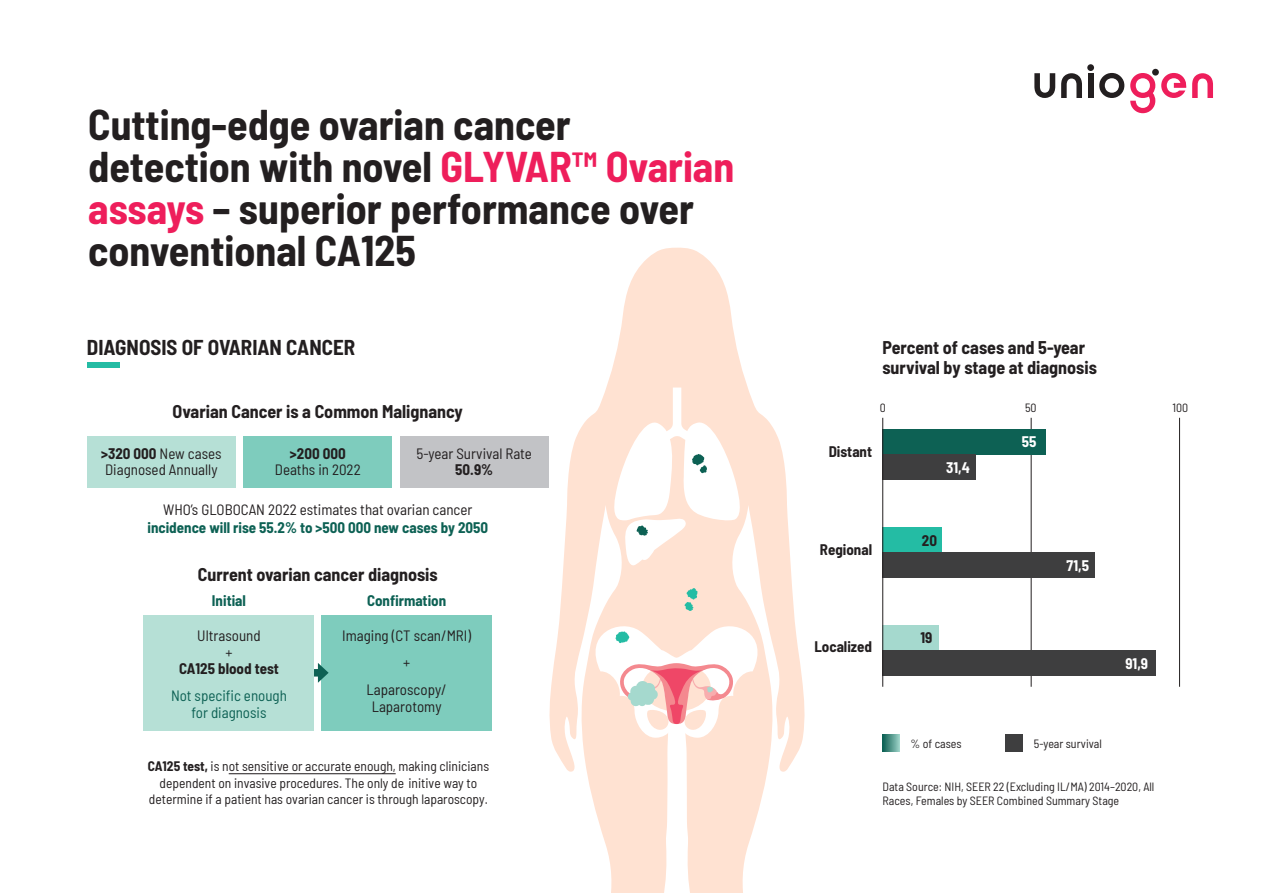
<style>
.page{position:relative;width:1263px;height:893px;background:#fff}
.page>*{position:absolute;margin:0;border:0;box-sizing:border-box;transform-origin:0 0}
.t1{font:700 semi-condensed 42px/42px "Barlow";color:#231f20}
.t2{font:700 semi-condensed 21px "Barlow";color:#231f20}
.t3{font:700 semi-condensed 18px/19.5px "Barlow";color:#231f20}
.t4{font:semi-condensed 15px/16.5px "Barlow";color:#231f20;text-align:center}
.t5{font:700 semi-condensed 15px "Barlow";color:#0d6154}
.t6{font:700 semi-condensed 15px "Barlow";color:#231f20}
.t7{font:semi-condensed 15px/16.5px "Barlow";color:#0d6154;text-align:center}
.t8{font:700 semi-condensed 15px "Barlow";letter-spacing:-.005em;color:#fff}
.t9{font:semi-condensed 13.5px/16.5px "Barlow";color:#231f20;text-align:center}
.t10{font:semi-condensed 12px/14.2px "Barlow";color:#231f20}
.s1{color:#ee1e5b}
.s2{font-weight:700}
</style>
<div class="page">
<hr style="left:1179px;top:418px;width:1px;height:269px;background:#231f20">
<hr style="left:1031px;top:418px;width:1px;height:269px;background:#231f20">
<div style="left:1088px;top:74px;width:5px;height:24px;background:#231f20"></div>
<svg style="left:1061px;top:73px;width:21px;height:25px"></svg>
<svg style="left:1099px;top:73px;width:25px;height:25px"></svg>
<svg style="left:1034px;top:73px;width:21px;height:25px"></svg>
<div style="left:1087px;top:64px;width:7px;height:7px;background:#231f20;border-radius:50%"></div>
<svg style="left:1161px;top:73px;width:52px;height:25px"></svg>
<svg style="left:1130px;top:73px;width:25px;height:40px"></svg>
<div style="left:1152px;top:69px;width:7px;height:7px;background:#231f20;border-radius:50%"></div>
<div style="left:882px;top:429px;width:164px;height:25px;background:#0d6154"></div>
<div style="left:882px;top:454px;width:94px;height:26px;background:#3e3e3f"></div>
<div style="left:882px;top:625px;width:57px;height:25px;background:#a5d9ce"></div>
<div style="left:882px;top:650px;width:274px;height:26px;background:#3e3e3f"></div>
<div style="left:882px;top:527px;width:60px;height:25px;background:#24bca4"></div>
<div style="left:882px;top:552px;width:213px;height:26px;background:#3e3e3f"></div>
<div style="left:87px;top:363px;width:33px;height:5px;background:#24bca4"></div>
<div style="left:87px;top:436px;width:149px;height:51px;background:#b6e0d6"></div>
<div style="left:243px;top:436px;width:149px;height:51px;background:#7eccbd"></div>
<div style="left:400px;top:436px;width:149px;height:51px;background:#c2c3c6"></div>
<hr style="left:229px;top:773px;width:167px;height:1px;background:#231f20">
<div style="left:144px;top:615px;width:170px;height:116px;background:#b6e0d6"></div>
<div style="left:322px;top:615px;width:170px;height:116px;background:#7eccbd"></div>
<div style="left:314px;top:669px;width:7px;height:7px;background:#0d6154"></div>
<svg style="left:318px;top:663px;width:11px;height:20px"></svg>
<svg style="left:548px;top:248px;width:257px;height:645px;fill:#ffe2d2"></svg>
<svg style="left:582px;top:618px;width:189px;height:120px"></svg>
<svg style="left:684px;top:588px;width:13px;height:23px"></svg>
<svg style="left:611px;top:388px;width:132px;height:178px"></svg>
<svg style="left:882px;top:735px;width:17px;height:17px"></svg>
<div style="left:1006px;top:735px;width:17px;height:17px;background:#3e3e3f"></div>
<hr style="left:882px;top:418px;width:1px;height:269px;background:#231f20">
<h1 class="t1" style="left:88px;top:101px;width:647px">Cutting-edge ovarian cancer detection with novel <span class="s1">GLYVAR™ Ovarian assays</span> – superior performance over conventional CA125</h1>
<h2 class="t2" style="left:87px;top:332px;width:270px">DIAGNOSIS OF OVARIAN CANCER</h2>
<h3 class="t3" style="left:173px;top:401px;width:292px">Ovarian Cancer is a Common Malignancy</h3>
<p class="t4" style="left:101px;top:444px;width:122px;text-align:left"><span class="s2">&gt;320 000</span> New cases<br>Diagnosed Annually</p>
<p class="t6" style="left:290px;top:443px;width:57px">&gt;200 000</p>
<p class="t4" style="left:275px;top:461px;width:87px">Deaths in 2022</p>
<p class="t4" style="left:416px;top:444px;width:117px">5-year Survival Rate</p>
<p class="t6" style="left:455px;top:459px;width:39px">50.9%</p>
<p class="t4" style="left:163px;top:500px;width:311px">WHO’s GLOBOCAN 2022 estimates that ovarian cancer</p>
<p class="t5" style="left:147px;top:516px;width:342px">incidence will rise 55.2% to &gt;500 000 new cases by 2050</p>
<h3 class="t3" style="left:198px;top:564px;width:241px">Current ovarian cancer diagnosis</h3>
<p class="t5" style="left:212px;top:590px;width:35px">Initial</p>
<p class="t5" style="left:367px;top:590px;width:81px">Confirmation</p>
<p class="t4" style="left:197px;top:626px;width:65px">Ultrasound +</p>
<p class="t6" style="left:179px;top:658px;width:101px">CA125 blood test</p>
<p class="t7" style="left:171px;top:686px;width:117px">Not specific enough for diagnosis</p>
<p class="t4" style="left:342px;top:621px;width:130px;line-height:27px">Imaging (CT scan/MRI) +<br>Laparoscopy/</p>
<p class="t4" style="left:372px;top:697px;width:71px">Laparotomy</p>
<p class="t9" style="left:148px;top:757px;width:343px"><span class="s2">CA125 test,</span> is not sensitive or accurate enough, making clinicians dependent on invasive procedures. The only de initive way to determine if a patient has ovarian cancer is through laparoscopy.</p>
<h3 class="t3" style="left:882px;top:337px;width:216px">Percent of cases and 5-year survival by stage at diagnosis</h3>
<p class="t10" style="left:880px;top:399px;width:8px">0</p>
<p class="t10" style="left:1025px;top:399px;width:13px">50</p>
<p class="t10" style="left:1172px;top:399px;width:17px">100</p>
<p class="t6" style="left:829px;top:440px;width:45px">Distant</p>
<p class="t8" style="left:946px;top:457px;width:25px">31,4</p>
<p class="t8" style="left:1022px;top:431px;width:16px">55</p>
<p class="t6" style="left:820px;top:538px;width:54px">Regional</p>
<p class="t6" style="left:814px;top:636px;width:59px">Localized</p>
<p class="t6" style="left:922px;top:530px;width:17px">20</p>
<p class="t6" style="left:920px;top:626px;width:14px">19</p>
<p class="t8" style="left:1066px;top:554px;width:24px">71,5</p>
<p class="t8" style="left:1125px;top:652px;width:24px">91,9</p>
<p class="t10" style="left:911px;top:735px;width:53px">% of cases</p>
<p class="t10" style="left:1034px;top:735px;width:69px">5-year survival</p>
<p class="t10" style="left:882px;top:778px;width:273px">Data Source: NIH, SEER 22 (Excluding IL/MA) 2014–2020, All<br>Races, Females by SEER Combined Summary Stage</p>
</div>
